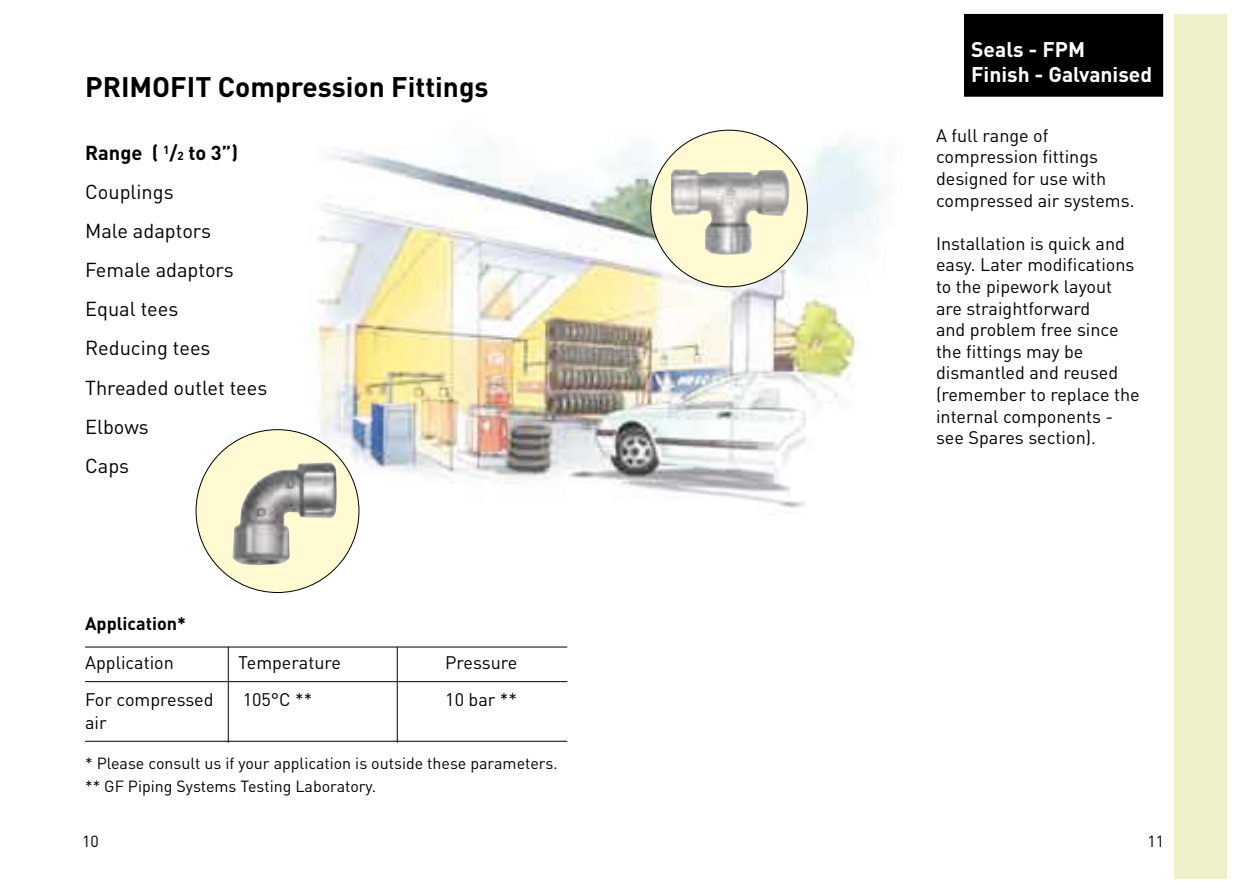
<style>
.page{position:relative;width:1248px;height:896px;background:#fff}
.page>*{position:absolute;margin:0;border:0;box-sizing:border-box;transform-origin:0 0}
.t1{font:700 28px "DINCE";color:#000}
.t2{font:700 21px "DINCE";color:#fff}
.t3{font:20px "DINCE";color:#000}
.t4{font:700 20px "DINCE";color:#000}
.t5{font:18px/21.6px "DINCE";color:#000}
.t6{font:700 18px "DINCE";color:#000}
.t7{font:16px "DINCE";color:#000}
.s1{font-size:11.6px}
</style>
<div class="page">
<img style="left:216px;top:129px;width:669px;height:430px">
<div style="left:1174px;top:14px;width:52px;height:865px;background:#eef0c7"></div>
<div style="left:964px;top:14px;width:198px;height:82px;background:#000"></div>
<div style="left:650px;top:130px;width:157px;height:157px;background:#fffad1;border-radius:50%"></div>
<img style="left:671px;top:169px;width:118px;height:86px">
<hr style="left:85px;top:647px;width:482px;height:1px;background:#000">
<hr style="left:85px;top:741px;width:482px;height:1px;background:#000">
<hr style="left:85px;top:681px;width:482px;height:1px;background:#000">
<hr style="left:228px;top:647px;width:1px;height:96px;background:#000">
<hr style="left:397px;top:647px;width:1px;height:96px;background:#000">
<div style="left:196px;top:430px;width:163px;height:162px;background:#fffad1;border-radius:50%"></div>
<img style="left:232px;top:462px;width:105px;height:103px">
<p class="t1" style="left:85px;top:68px;width:405px">PRIMOFIT Compression Fittings</p>
<p class="t4" style="left:85px;top:140px;width:154px">Range ( <sup>1</sup>/<span class="s1">2</span> to 3”)</p>
<p class="t3" style="left:85px;top:180px;width:90px">Couplings</p>
<p class="t3" style="left:85px;top:219px;width:127px">Male adaptors</p>
<p class="t3" style="left:85px;top:258px;width:150px">Female adaptors</p>
<p class="t3" style="left:85px;top:297px;width:95px">Equal tees</p>
<p class="t3" style="left:85px;top:336px;width:127px">Reducing tees</p>
<p class="t3" style="left:85px;top:375px;width:184px">Threaded outlet tees</p>
<p class="t3" style="left:85px;top:414px;width:65px">Elbows</p>
<p class="t3" style="left:85px;top:453px;width:46px">Caps</p>
<p class="t6" style="left:85px;top:612px;width:102px">Application*</p>
<p class="t5" style="left:85px;top:652px;width:90px">Application</p>
<p class="t5" style="left:238px;top:652px;width:104px">Temperature</p>
<p class="t5" style="left:445px;top:652px;width:74px">Pressure</p>
<p class="t5" style="left:85px;top:688px;width:130px">For compressed</p>
<p class="t5" style="left:243px;top:688px;width:71px">105°C **</p>
<p class="t5" style="left:445px;top:688px;width:73px">10 bar **</p>
<p class="t5" style="left:85px;top:711px;width:23px">air</p>
<p class="t7" style="left:85px;top:753px;width:474px">* Please consult us if your application is outside these parameters.</p>
<p class="t7" style="left:85px;top:776px;width:292px">** GF Piping Systems Testing Laboratory.</p>
<p class="t2" style="left:971px;top:36px;width:115px">Seals - FPM</p>
<p class="t2" style="left:971px;top:61px;width:182px">Finish - Galvanised</p>
<p class="t5" style="left:935px;top:124px;width:200px">A full range of compression fittings designed for use with compressed air systems.</p>
<p class="t5" style="left:935px;top:232px;width:205px">Installation is quick and easy. Later modifications to the pipework layout are straightforward<br>and problem free since the fittings may be dismantled and reused (remember to replace the internal components - see Spares section).</p>
<p class="t7" style="left:82px;top:831px;width:18px">10</p>
<p class="t7" style="left:1147px;top:831px;width:18px">11</p>
</div>
